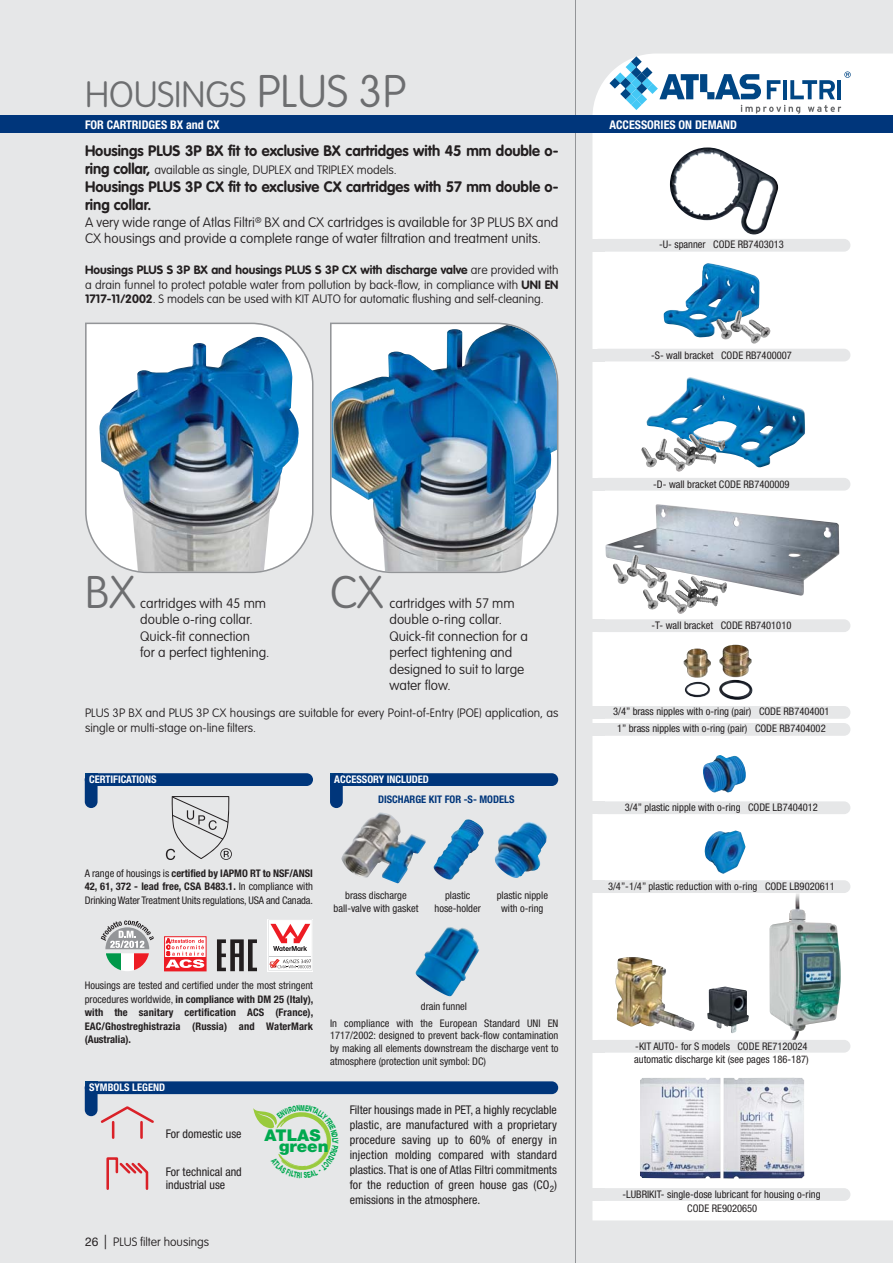
<style>
.page{position:relative;width:893px;height:1263px;background:#e6e7e8}
.page>*{position:absolute;margin:0;border:0;box-sizing:border-box;transform-origin:0 0}
.t1{font:100 45px "VAG Rounded";color:#6d6e70}
.t2{font:100 36px "VAG Rounded";color:#6d6e70}
.t3{font:900 16.2px "Helvetica Neue";color:#00a94f}
.t4{font:700 15px/18px "VAG Rounded";color:#231f20}
.t5{font:100 13.5px/16.5px "VAG Rounded";color:#231f20}
.t6{font:100 12px/14.4px "VAG Rounded";color:#231f20;text-align:justify}
.t7{font:condensed 12px/15px "Helvetica Neue";color:#231f20;text-align:justify}
.t8{font:700 condensed 12px "Helvetica Neue";color:#fff}
.t9{font:condensed 10.5px/12.6px "Helvetica Neue";color:#231f20;text-align:center}
.t10{font:700 condensed 10.5px/13.5px "Helvetica Neue";letter-spacing:.01em;color:#231f20;text-align:justify}
.t11{font:700 condensed 10.5px "Helvetica Neue";color:#fff}
.t12{font:700 condensed 10.5px "Helvetica Neue";color:#00367b}
.s1{font-size:45px}
.s2{font-weight:700;font-size:15px}
.s3{font-weight:700}
.s4{font-weight:400}
.s5{font-family:"Helvetica Neue";font-weight:400}
.s6{font-family:"Avant Garde";font-weight:400;font-size:14.4px}
</style>
<div class="page">
<div style="left:592px;top:54px;width:301px;height:1166px;background:#fff"></div>
<hr style="left:575px;top:0;width:1px;height:1263px;background:#939598">
<div style="left:0;top:116px;width:893px;height:17px;background:#00367b"></div>
<img style="left:330px;top:323px;width:228px;height:250px">
<img style="left:85px;top:323px;width:228px;height:250px">
<div style="left:592px;top:801px;width:258px;height:13px;background:#e6e7e8;border-radius:6px"></div>
<div style="left:592px;top:801px;width:13px;height:13px;background:#e6e7e8"></div>
<div style="left:592px;top:239px;width:258px;height:13px;background:#e6e7e8;border-radius:6px"></div>
<div style="left:592px;top:239px;width:13px;height:13px;background:#e6e7e8"></div>
<div style="left:592px;top:349px;width:258px;height:12px;background:#e6e7e8;border-radius:6px"></div>
<div style="left:592px;top:349px;width:13px;height:12px;background:#e6e7e8"></div>
<div style="left:592px;top:478px;width:258px;height:13px;background:#e6e7e8;border-radius:6px"></div>
<div style="left:592px;top:478px;width:13px;height:13px;background:#e6e7e8"></div>
<div style="left:592px;top:706px;width:258px;height:13px;background:#e6e7e8;border-radius:6px"></div>
<div style="left:592px;top:706px;width:13px;height:13px;background:#e6e7e8"></div>
<div style="left:592px;top:723px;width:258px;height:13px;background:#e6e7e8;border-radius:6px"></div>
<div style="left:592px;top:723px;width:13px;height:13px;background:#e6e7e8"></div>
<img style="left:670px;top:147px;width:108px;height:87px">
<img style="left:684px;top:645px;width:68px;height:55px">
<img style="left:703px;top:755px;width:43px;height:37px">
<img style="left:664px;top:263px;width:95px;height:74px">
<img style="left:647px;top:377px;width:158px;height:90px">
<img style="left:716px;top:310px;width:55px;height:34px">
<img style="left:701px;top:443px;width:24px;height:13px">
<div style="left:85px;top:1081px;width:13px;height:13px;background:#004280"></div>
<div style="left:85px;top:1081px;width:473px;height:13px;background:#00367b;border-radius:6px"></div>
<div style="left:85px;top:1081px;width:13px;height:35px;background:#00367b;border-radius:6px"></div>
<svg style="left:101px;top:1106px;width:53px;height:32px"></svg>
<svg style="left:106px;top:1157px;width:43px;height:33px"></svg>
<div style="left:592px;top:619px;width:258px;height:13px;background:#e6e7e8;border-radius:6px"></div>
<div style="left:592px;top:619px;width:13px;height:13px;background:#e6e7e8"></div>
<img style="left:605px;top:504px;width:234px;height:92px">
<img style="left:613px;top:555px;width:55px;height:33px">
<img style="left:702px;top:586px;width:25px;height:12px">
<img style="left:341px;top:812px;width:85px;height:71px">
<img style="left:433px;top:819px;width:51px;height:61px">
<img style="left:494px;top:822px;width:53px;height:56px">
<img style="left:415px;top:927px;width:64px;height:69px">
<img style="left:770px;top:893px;width:71px;height:147px">
<div style="left:592px;top:1040px;width:258px;height:13px;background:#e6e7e8;border-radius:6px"></div>
<div style="left:592px;top:1040px;width:13px;height:13px;background:#e6e7e8"></div>
<img style="left:616px;top:957px;width:78px;height:74px">
<img style="left:707px;top:986px;width:42px;height:47px">
<div style="left:330px;top:773px;width:13px;height:13px;background:#004280"></div>
<div style="left:330px;top:773px;width:228px;height:13px;background:#00367b;border-radius:6px"></div>
<div style="left:330px;top:773px;width:13px;height:35px;background:#00367b;border-radius:6px"></div>
<img style="left:704px;top:830px;width:41px;height:44px">
<div style="left:592px;top:880px;width:258px;height:13px;background:#e6e7e8;border-radius:6px"></div>
<div style="left:592px;top:880px;width:13px;height:13px;background:#e6e7e8"></div>
<div style="left:592px;top:1188px;width:258px;height:13px;background:#e6e7e8;border-radius:6px"></div>
<div style="left:592px;top:1188px;width:13px;height:13px;background:#e6e7e8"></div>
<img style="left:640px;top:1078px;width:81px;height:100px">
<img style="left:723px;top:1078px;width:81px;height:101px">
<div style="left:164px;top:936px;width:42px;height:35px;border:1px solid #ed1c24"></div>
<div style="left:164px;top:957px;width:42px;height:13px;background:#ed1c24"></div>
<svg style="left:166px;top:938px;width:38px;height:30px"></svg>
<svg style="left:217px;top:939px;width:40px;height:32px"></svg>
<svg style="left:101px;top:920px;width:53px;height:51px"></svg>
<svg style="left:106px;top:953px;width:15px;height:18px"></svg>
<svg style="left:134px;top:953px;width:15px;height:18px"></svg>
<div style="left:268px;top:919px;width:45px;height:52px;background:#eaeaeb"></div>
<svg style="left:269px;top:920px;width:43px;height:50px;background:#ebcacb"></svg>
<svg style="left:166px;top:796px;width:66px;height:64px"></svg>
<div style="left:85px;top:773px;width:13px;height:13px;background:#004280"></div>
<div style="left:85px;top:773px;width:228px;height:13px;background:#00367b;border-radius:6px"></div>
<div style="left:85px;top:773px;width:13px;height:35px;background:#00367b;border-radius:6px"></div>
<svg style="left:609px;top:56px;width:242px;height:58px;background:#c4d7e4"></svg>
<svg style="left:253px;top:1108px;width:78px;height:62px"></svg>
<h2 class="t2" style="left:85px;top:80px;width:323px">HOUSINGS <span class="s1">PLUS 3P</span></h2>
<h3 class="t4" style="left:85px;top:143px;width:475px">Housings PLUS 3P BX fit to exclusive BX cartridges with 45 mm double o-</h3>
<p class="t6" style="left:85px;top:164px;width:313px"><span class="s2">ring collar,</span> available as single, DUPLEX and TRIPLEX models.</p>
<h3 class="t4" style="left:85px;top:179px;width:475px">Housings PLUS 3P CX fit to exclusive CX cartridges with 57 mm double o&shy;ring collar.</h3>
<p class="t5" style="left:85px;top:215px;width:475px">A very wide range of Atlas Filtri<sup>®</sup> BX and CX cartridges is available for 3P PLUS BX and<br>CX housings and provide a complete range of water filtration and treatment units.</p>
<p class="t6" style="left:85px;top:264px;width:475px"><span class="s3">Housings PLUS S 3P BX and housings PLUS S 3P CX with discharge valve</span> are provided with a drain funnel to protect potable water from pollution by back-flow, in compliance with <span class="s3">UNI EN 1717-11/2002</span>. S models can be used with KIT AUTO for automatic flushing and self-cleaning.</p>
<p class="t8" style="left:85px;top:121px;width:136px">FOR CARTRIDGES BX and CX</p>
<p class="t8" style="left:609px;top:121px;width:129px">ACCESSORIES ON DEMAND</p>
<p class="t9" style="left:659px;top:239px;width:126px">-U- spanner CODE RB7403013</p>
<p class="t9" style="left:651px;top:350px;width:142px">-S- wall bracket CODE RB7400007</p>
<h1 class="t1" style="left:85px;top:573px;width:52px">BX</h1>
<p class="t5" style="left:140px;top:596px;width:131px">cartridges with 45 mm double o-ring collar.<br>Quick-fit connection<br>for a perfect tightening.</p>
<h1 class="t1" style="left:330px;top:573px;width:55px">CX</h1>
<p class="t5" style="left:390px;top:596px;width:140px">cartridges with 57 mm double o-ring collar.<br>Quick-fit connection for a perfect tightening and designed to suit to large water flow.</p>
<p class="t6" style="left:85px;top:706px;width:475px;line-height:15px">PLUS 3P BX and PLUS 3P CX housings are suitable for every Point-of-Entry (POE) application, as single or multi-stage on-line filters.</p>
<p class="t11" style="left:89px;top:776px;width:69px">CERTIFICATIONS</p>
<p class="t11" style="left:334px;top:776px;width:96px">ACCESSORY INCLUDED</p>
<p class="t12" style="left:378px;top:795px;width:138px">DISCHARGE KIT FOR -S- MODELS</p>
<p class="t9" style="left:85px;top:867px;width:230px;line-height:13.5px;text-align:justify">A range of housings is <span class="s3">certified by IAPMO RT to NSF/ANSI 42, 61, 372 - lead free, CSA B483.1.</span> In compliance with Drinking Water Treatment Units regulations, USA and Canada.</p>
<p class="t9" style="left:334px;top:890px;width:86px">brass discharge ball-valve with gasket</p>
<p class="t9" style="left:434px;top:890px;width:48px">plastic hose-holder</p>
<p class="t9" style="left:497px;top:890px;width:53px">plastic nipple with o-ring</p>
<p class="t10" style="left:85px;top:979px;width:230px"><span class="s4">Housings are tested and certified under the most stringent procedures worldwide,</span> in compliance with DM 25 (Italy), with the sanitary certification ACS (France), EAC/Ghostreghistrazia (Russia) and WaterMark (Australia).</p>
<p class="t11" style="left:89px;top:1084px;width:78px">SYMBOLS LEGEND</p>
<p class="t9" style="left:421px;top:1001px;width:48px">drain funnel</p>
<p class="t9" style="left:330px;top:1018px;width:230px;text-align:justify">In compliance with the European Standard UNI EN 1717/2002: designed to prevent back-flow contamination by making all elements downstream the discharge vent to atmosphere (protection unit symbol: DC)</p>
<p class="t7" style="left:166px;top:1127px;width:77px">For domestic use</p>
<p class="t7" style="left:166px;top:1166px;width:78px;line-height:13.5px">For technical and industrial use</p>
<p class="t6" style="left:85px;top:1235px;width:126px"><span class="s5">26</span> <span class="s6">|</span> PLUS filter housings</p>
<h3 class="t3" style="left:265px;top:1126px;width:57px">ATLAS</h3>
<h3 class="t3" style="left:279px;top:1137px;width:51px">green</h3>
<p class="t7" style="left:350px;top:1103px;width:209px">Filter housings made in PET, a highly recyclable plastic, are manufactured with a proprietary procedure saving up to 60% of energy in injection molding compared with standard plastics. That is one of Atlas Filtri commitments for the reduction of green house gas (CO<sub>2</sub>) emissions in the atmosphere.</p>
<p class="t9" style="left:653px;top:479px;width:138px">-D- wall bracket CODE RB7400009</p>
<p class="t9" style="left:651px;top:620px;width:141px">-T- wall bracket CODE RB7401010</p>
<p class="t9" style="left:613px;top:704px;width:218px;line-height:17px">3/4” brass nipples with o-ring (pair) CODE RB7404001<br>1” brass nipples with o-ring (pair) CODE RB7404002</p>
<p class="t9" style="left:625px;top:802px;width:195px">3/4” plastic nipple with o-ring CODE LB7404012</p>
<p class="t9" style="left:608px;top:880px;width:228px">3/4”-1/4” plastic reduction with o-ring CODE LB9020611</p>
<p class="t9" style="left:634px;top:1041px;width:176px;text-align:left">-KIT AUTO- for S models CODE RE7120024 automatic discharge kit (see pages 186-187)</p>
<p class="t9" style="left:622px;top:1187px;width:200px;line-height:14.4px">-LUBRIKIT- single-dose lubricant for housing o-ring<br>CODE RE9020650</p>
</div>
